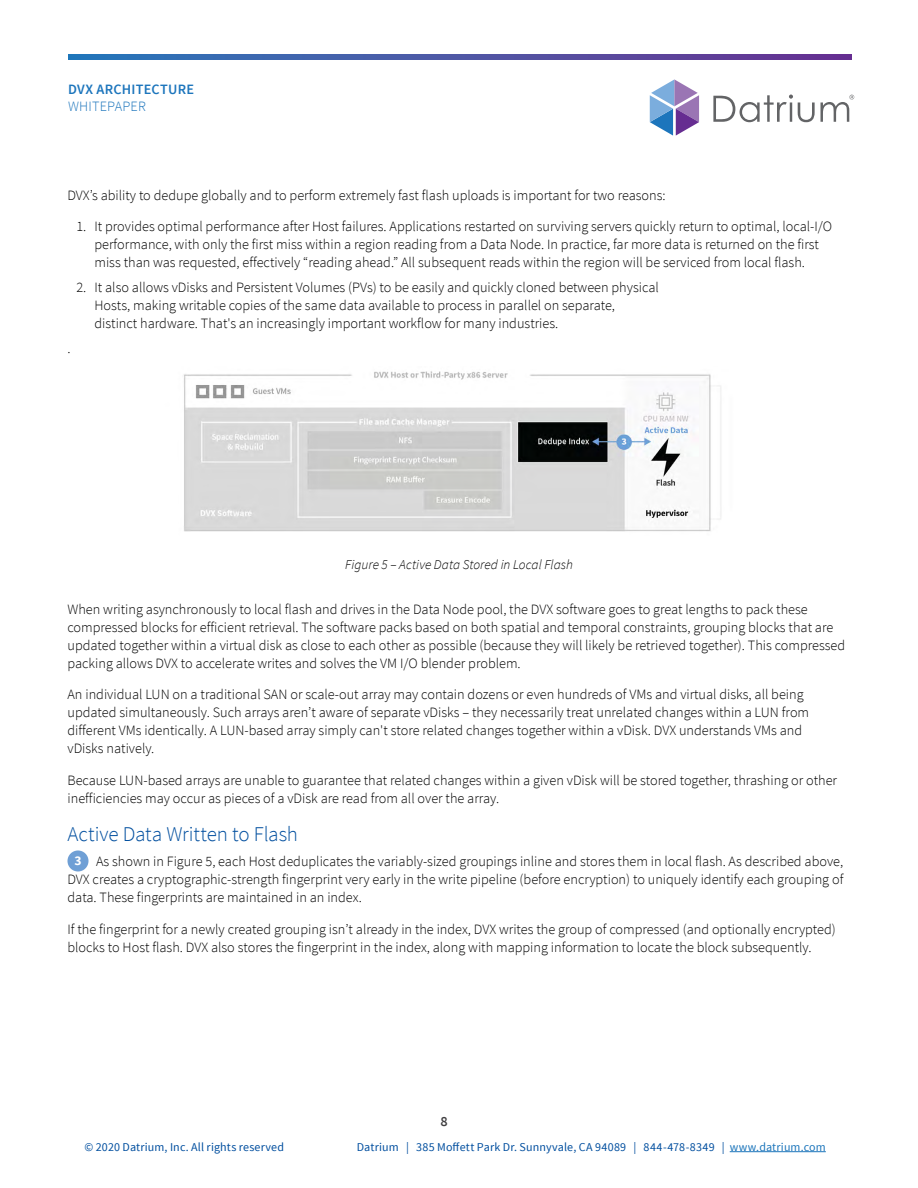
<style>
.page{position:relative;width:918px;height:1188px;background:#fff}
.page>*{position:absolute;margin:0;border:0;box-sizing:border-box;transform-origin:0 0}
.t1{font:300 21px "Source Sans Pro";letter-spacing:-.005em;color:#024f9f}
.t2{font:300 14.25px/18px "Source Sans Pro";color:#000}
.t3{font:600 14.25px "Source Sans Pro";letter-spacing:.015em;color:#1c75bc}
.t4{font:300 14.25px "Source Sans Pro";letter-spacing:.01em;color:#1c75bc}
.t5{font:600 14.25px "Source Sans Pro";color:#414042}
.t6{font:italic 300 13.5px "Source Sans Pro";color:#000}
.t7{font:700 13.5px "Source Sans Pro";color:#fff}
.t8{font:12px "Source Sans Pro";letter-spacing:.015em;color:#024f9f}
.s1{color:#1d76bb}
</style>
<div class="page">
<svg style="left:650px;top:79px;width:49px;height:57px"></svg>
<svg style="left:713px;top:95px;width:102px;height:27px"></svg>
<svg style="left:821px;top:95px;width:33px;height:27px"></svg>
<svg style="left:68px;top:54px;width:783px;height:5px;background:#4b55a5"></svg>
<hr style="left:730px;top:1151px;width:96px;height:1px;background:#1d76bb">
<img style="left:184px;top:371px;width:537px;height:161px">
<div style="left:68px;top:850px;width:20px;height:22px;background:#6f9fd5;border-radius:50%"></div>
<p class="t3" style="left:68px;top:80px;width:128px">DVX ARCHITECTURE</p>
<p class="t4" style="left:68px;top:97px;width:79px">WHITEPAPER</p>
<p class="t2" style="left:68px;top:186px;width:600px">DVX’s ability to dedupe globally and to perform extremely fast flash uploads is important for two reasons:</p>
<p class="t2" style="left:94px;top:218px;width:739px;text-indent:-18px">1. It provides optimal performance after Host failures. Applications restarted on surviving servers quickly return to optimal, local-I/O performance, with only the first miss within a region reading from a Data Node. In practice, far more data is returned on the first miss than was requested, effectively “reading ahead.” All subsequent reads within the region will be serviced from local flash.</p>
<p class="t2" style="left:94px;top:278px;width:566px;text-indent:-18px">2. It also allows vDisks and Persistent Volumes (PVs) to be easily and quickly cloned between physical<br>Hosts, making writable copies of the same data available to process in parallel on separate, distinct hardware. That's an increasingly important workflow for many industries.</p>
<p class="t2" style="left:67px;top:339px;width:5px">.</p>
<p class="t6" style="left:345px;top:556px;width:229px">Figure 5 – Active Data Stored in Local Flash</p>
<p class="t2" style="left:68px;top:600px;width:779px">When writing asynchronously to local flash and drives in the Data Node pool, the DVX software goes to great lengths to pack these compressed blocks for efficient retrieval. The software packs based on both spatial and temporal constraints, grouping blocks that are updated together within a virtual disk as close to each other as possible (because they will likely be retrieved together). This compressed packing allows DVX to accelerate writes and solves the VM I/O blender problem.</p>
<p class="t2" style="left:68px;top:686px;width:743px">An individual LUN on a traditional SAN or scale-out array may contain dozens or even hundreds of VMs and virtual disks, all being updated simultaneously. Such arrays aren’t aware of separate vDisks – they necessarily treat unrelated changes within a LUN from different VMs identically. A LUN-based array simply can't store related changes together within a vDisk. DVX understands VMs and vDisks natively.</p>
<p class="t2" style="left:68px;top:771px;width:771px">Because LUN-based arrays are unable to guarantee that related changes within a given vDisk will be stored together, thrashing or other inefficiencies may occur as pieces of a vDisk are read from all over the array.</p>
<h1 class="t1" style="left:68px;top:822px;width:232px">Active Data Written to Flash</h1>
<p class="t2" style="left:68px;top:852px;width:777px;text-align:justify;text-indent:28px">As shown in Figure 5, each Host deduplicates the variably-sized groupings inline and stores them in local flash. As described above, DVX creates a cryptographic-strength fingerprint very early in the write pipeline (before encryption) to uniquely identify each grouping of data. These fingerprints are maintained in an index.</p>
<p class="t2" style="left:68px;top:920px;width:770px">If the fingerprint for a newly created grouping isn’t already in the index, DVX writes the group of compressed (and optionally encrypted) blocks to Host flash. DVX also stores the fingerprint in the index, along with mapping information to locate the block subsequently.</p>
<p class="t7" style="left:74px;top:851px;width:9px">3</p>
<p class="t5" style="left:440px;top:1112px;width:9px">8</p>
<p class="t8" style="left:85px;top:1139px;width:201px">© 2020 Datrium, Inc. All rights reserved</p>
<p class="t8" style="left:357px;top:1139px;width:471px">Datrium | 385 Moffett Park Dr. Sunnyvale, CA 94089 | 844-478-8349 | <span class="s1">www.datrium.com</span></p>
</div>
